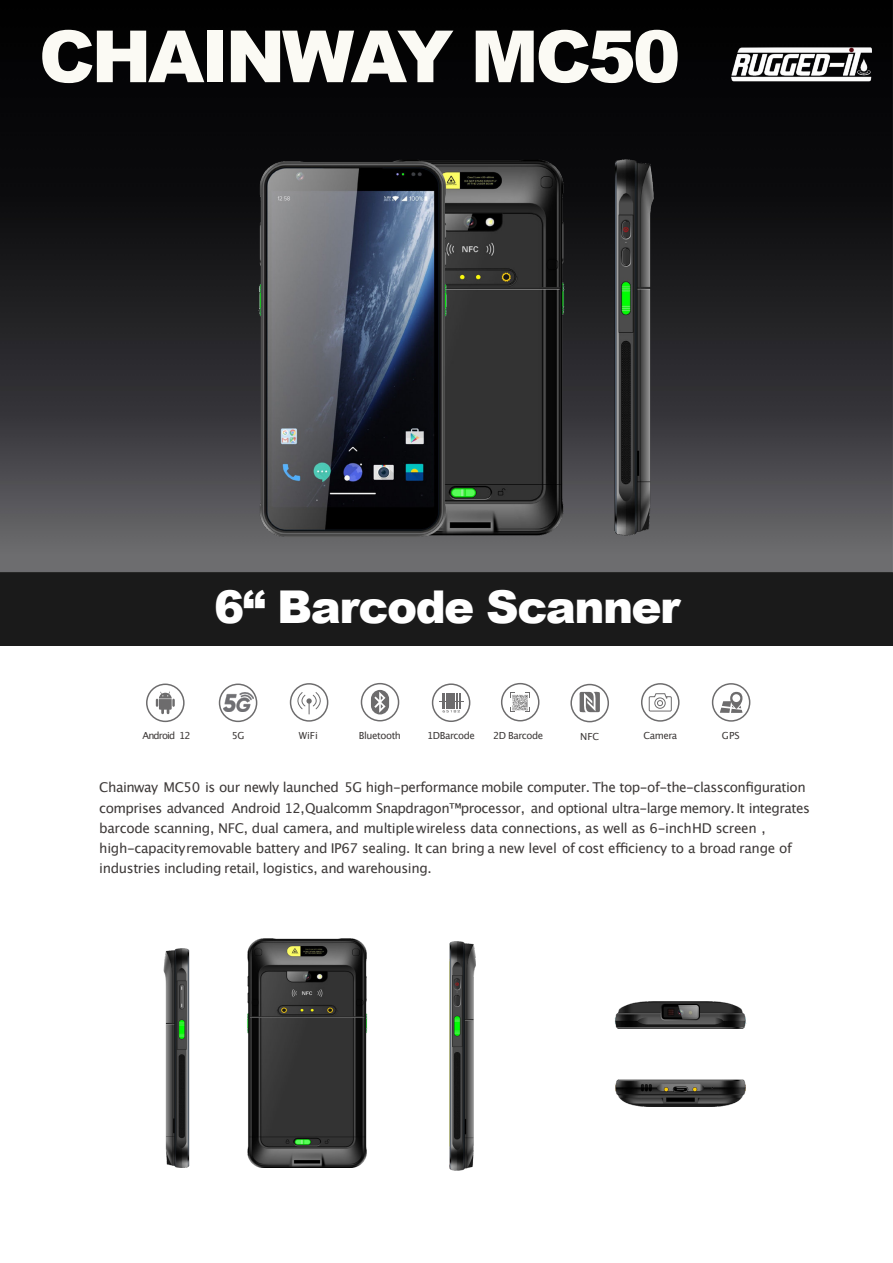
<style>
.page{position:relative;width:893px;height:1263px;background:#fff}
.page>*{position:absolute;margin:0;border:0;box-sizing:border-box;transform-origin:0 0}
.t1{font:900 72px "Arial";letter-spacing:-.045em;color:#fbfaf4}
.t2{font:900 45.15px "Arial";letter-spacing:-.035em;color:#fff}
.t3{font:13.5px/20.2px "Lucida Grande";letter-spacing:-.03em;color:#3e3a39}
.t4{font:9.75px "Lucida Grande";letter-spacing:-.045em;color:#3e3a39}
.t5{font:9.75px "Lucida Grande";letter-spacing:-.085em;color:#3e3a39}
.s1{font-size:15px}
</style>
<div class="page">
<div style="left:0;top:572px;width:893px;height:74px;background:#1a1a1a"></div>
<img style="left:0;top:0;width:893px;height:572px">
<img style="left:222px;top:129px;width:465px;height:444px">
<img style="left:732px;top:48px;width:140px;height:33px">
<svg style="left:293px;top:691px;width:33px;height:23px"></svg>
<svg style="left:371px;top:690px;width:18px;height:24px"></svg>
<svg style="left:439px;top:693px;width:24px;height:19px"></svg>
<svg style="left:720px;top:692px;width:22px;height:21px"></svg>
<svg style="left:648px;top:693px;width:24px;height:19px"></svg>
<svg style="left:511px;top:692px;width:19px;height:20px"></svg>
<div style="left:219px;top:683px;width:38px;height:39px;border:1px solid #6d6c6d;border-radius:50%"></div>
<div style="left:146px;top:683px;width:39px;height:39px;border:1px solid #6d6c6d;border-radius:50%"></div>
<div style="left:290px;top:683px;width:38px;height:39px;border:1px solid #6d6c6d;border-radius:50%"></div>
<div style="left:361px;top:683px;width:38px;height:38px;border:1px solid #6d6c6d;border-radius:50%"></div>
<div style="left:432px;top:683px;width:38px;height:39px;border:1px solid #6d6c6d;border-radius:50%"></div>
<div style="left:501px;top:683px;width:38px;height:38px;border:1px solid #6d6c6d;border-radius:50%"></div>
<div style="left:570px;top:684px;width:39px;height:38px;border:1px solid #6d6c6d;border-radius:50%"></div>
<div style="left:641px;top:683px;width:38px;height:39px;border:1px solid #6d6c6d;border-radius:50%"></div>
<div style="left:712px;top:683px;width:38px;height:39px;border:1px solid #6d6c6d;border-radius:50%"></div>
<svg style="left:579px;top:692px;width:21px;height:20px"></svg>
<svg style="left:156px;top:691px;width:19px;height:23px"></svg>
<img style="left:615px;top:1001px;width:131px;height:28px">
<img style="left:615px;top:1079px;width:131px;height:27px">
<img style="left:223px;top:693px;width:31px;height:18px">
<img style="left:449px;top:941px;width:26px;height:229px">
<img style="left:163px;top:949px;width:27px;height:218px">
<img style="left:247px;top:939px;width:120px;height:228px">
<h1 class="t1" style="left:39px;top:31px;width:643px">CHAINWAY MC50</h1>
<h2 class="t2" style="left:214px;top:591px;width:467px">6“ Barcode Scanner</h2>
<p class="t5" style="left:143px;top:732px;width:49px">Android 12</p>
<p class="t4" style="left:232px;top:732px;width:14px">5G</p>
<p class="t4" style="left:299px;top:731px;width:20px">WiFi</p>
<p class="t4" style="left:359px;top:731px;width:44px">Bluetooth</p>
<p class="t4" style="left:427px;top:732px;width:49px">1DBarcode</p>
<p class="t4" style="left:493px;top:731px;width:52px">2D Barcode</p>
<p class="t4" style="left:580px;top:732px;width:21px">NFC</p>
<p class="t4" style="left:643px;top:732px;width:35px">Camera</p>
<p class="t4" style="left:722px;top:732px;width:19px">GPS</p>
<p class="t3" style="left:99px;top:778px;width:712px;line-height:21px">Chainway MC50 is our newly launched 5G high-performance mobile computer. The top-of-the-classconfiguration comprises advanced Android 12,Qualcomm Snapdragon<span class="s1">™</span>processor, and optional ultra-large memory. It integrates</p>
<p class="t3" style="left:99px;top:819px;width:694px">barcode scanning, NFC, dual camera, and multiplewireless data connections, as well as 6-inchHD screen , high-capacityremovable battery and IP67 sealing. It can bring a new level of cost efficiency to a broad range of industries including retail, logistics, and warehousing.</p>
</div>
